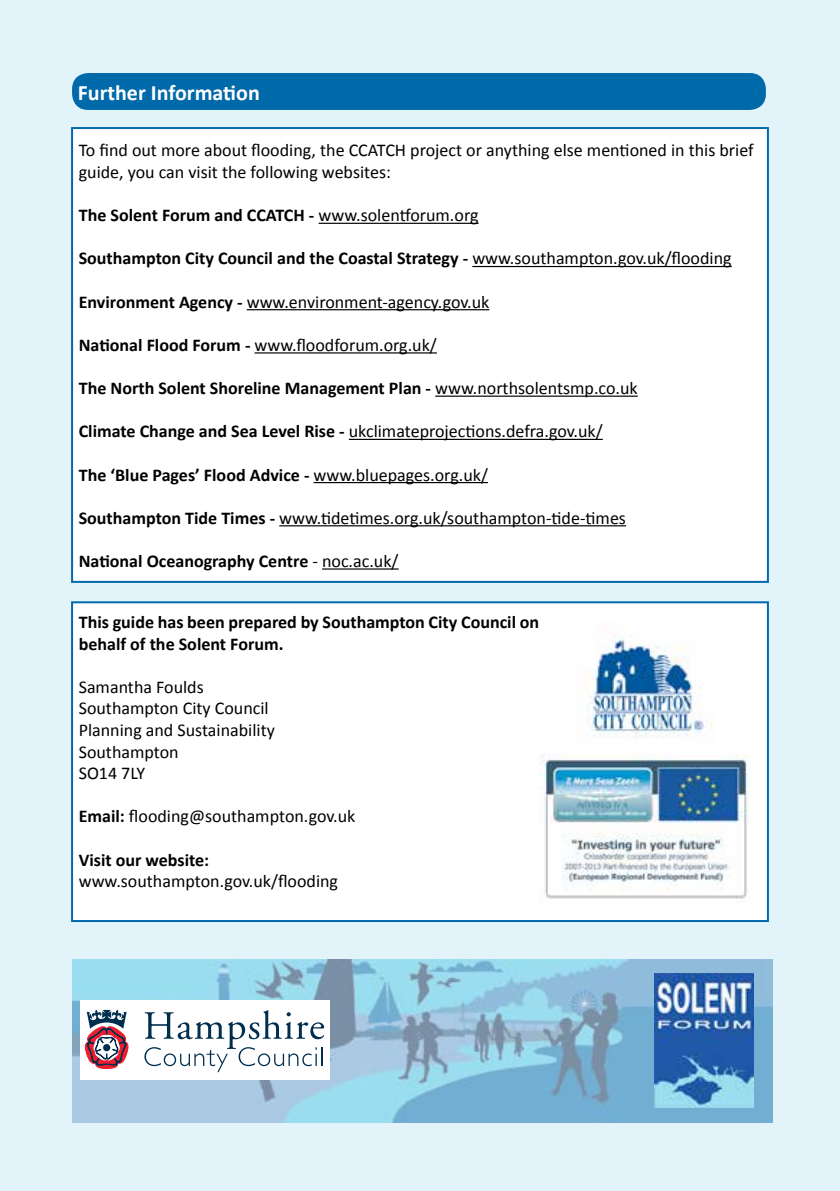
<style>
.page{position:relative;width:840px;height:1191px;background:#fff}
.page>*{position:absolute;margin:0;border:0;box-sizing:border-box;transform-origin:0 0}
.t1{font:700 22px "Calibri";color:#fff}
.t2{font:18px/21.6px "Calibri";color:#000}
.t3{font:700 18px/21.6px "Calibri";color:#000}
.s1{font-weight:400}
.s2{font-weight:700}
</style>
<div class="page">
<div style="left:0;top:0;width:839px;height:1191px;background:#e2f4fa"></div>
<div style="left:72px;top:128px;width:695px;height:454px;background:#fff"></div>
<hr style="left:318px;top:223px;width:160px;height:1px;background:#000">
<hr style="left:472px;top:266px;width:259px;height:1px;background:#000">
<hr style="left:246px;top:309px;width:243px;height:1px;background:#000">
<hr style="left:254px;top:352px;width:182px;height:1px;background:#000">
<hr style="left:435px;top:395px;width:202px;height:2px;background:#000">
<hr style="left:348px;top:439px;width:254px;height:1px;background:#000">
<hr style="left:313px;top:482px;width:174px;height:1px;background:#000">
<hr style="left:279px;top:525px;width:346px;height:1px;background:#000">
<hr style="left:322px;top:568px;width:76px;height:1px;background:#000">
<div style="left:71px;top:127px;width:697px;height:456px;border:2px solid #0069aa"></div>
<img style="left:72px;top:959px;width:699px;height:163px">
<div style="left:72px;top:602px;width:695px;height:319px;background:#fff"></div>
<div style="left:71px;top:601px;width:697px;height:321px;border:2px solid #0069aa"></div>
<img style="left:654px;top:974px;width:98px;height:133px">
<img style="left:539px;top:754px;width:209px;height:145px">
<img style="left:587px;top:635px;width:126px;height:103px">
<div style="left:80px;top:1000px;width:249px;height:80px;background:#fff"></div>
<svg style="left:144px;top:1010px;width:180px;height:62px"></svg>
<svg style="left:85px;top:1009px;width:44px;height:60px"></svg>
<svg style="left:101px;top:1042px;width:11px;height:11px"></svg>
<div style="left:101px;top:1042px;width:11px;height:11px;border:1px solid #fff;border-radius:50%"></div>
<div style="left:103px;top:1044px;width:7px;height:7px;background:#002e4f;border-radius:50%"></div>
<div style="left:72px;top:73px;width:693px;height:37px;background:#0069aa;border-radius:16px"></div>
<p class="t1" style="left:78px;top:78px;width:183px">Further Information</p>
<p class="t2" style="left:79px;top:140px;width:676px">To find out more about flooding, the CCATCH project or anything else mentioned in this brief guide, you can visit the following websites:</p>
<p class="t3" style="left:79px;top:204px;width:401px">The Solent Forum and CCATCH - <span class="s1">www.solentforum.org</span></p>
<p class="t3" style="left:79px;top:248px;width:654px">Southampton City Council and the Coastal Strategy - <span class="s1">www.southampton.gov.uk/flooding</span></p>
<p class="t2" style="left:79px;top:291px;width:412px"><span class="s2">Environment Agency -</span> www.environment-agency.gov.uk</p>
<p class="t2" style="left:79px;top:334px;width:359px"><span class="s2">National Flood Forum -</span> www.floodforum.org.uk/</p>
<p class="t3" style="left:79px;top:377px;width:560px">The North Solent Shoreline Management Plan - <span class="s1">www.northsolentsmp.co.uk</span></p>
<p class="t2" style="left:79px;top:420px;width:525px"><span class="s2">Climate Change and Sea Level Rise -</span> ukclimateprojections.defra.gov.uk/</p>
<p class="t3" style="left:79px;top:464px;width:410px">The ‘Blue Pages’ Flood Advice - <span class="s1">www.bluepages.org.uk/</span></p>
<p class="t2" style="left:79px;top:507px;width:548px"><span class="s2">Southampton Tide Times -</span> www.tidetimes.org.uk/southampton-tide-times</p>
<p class="t3" style="left:79px;top:550px;width:321px">National Oceanography Centre <span class="s1">- noc.ac.uk/</span></p>
<p class="t3" style="left:79px;top:611px;width:461px">This guide has been prepared by Southampton City Council on behalf of the Solent Forum.</p>
<p class="t2" style="left:79px;top:676px;width:197px">Samantha Foulds<br>Southampton City Council<br>Planning and Sustainability<br>Southampton<br>SO14 7LY</p>
<p class="t2" style="left:79px;top:805px;width:278px"><span class="s2">Email:</span> flooding@southampton.gov.uk</p>
<p class="t3" style="left:79px;top:849px;width:132px">Visit our website:</p>
<p class="t2" style="left:79px;top:870px;width:261px">www.southampton.gov.uk/flooding</p>
</div>
